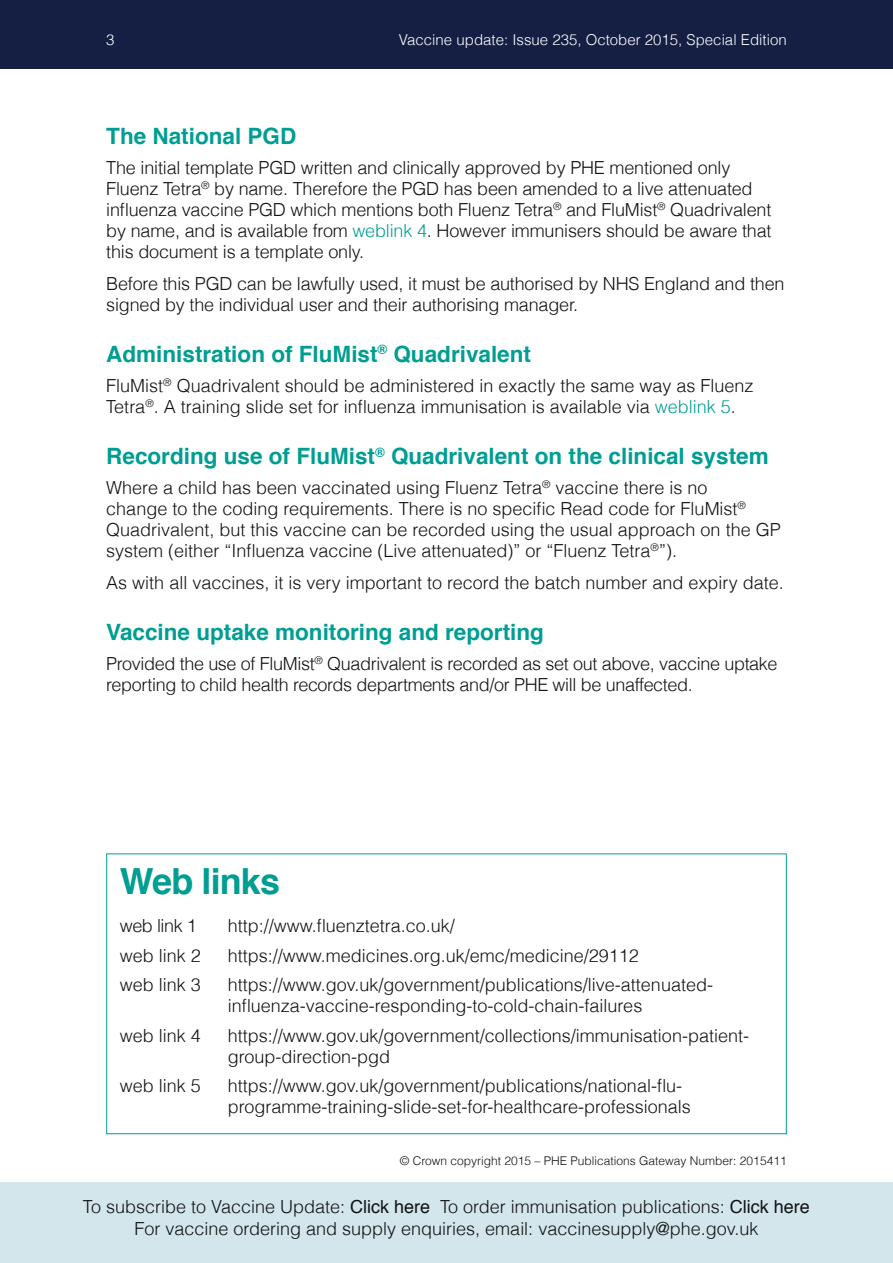
<style>
.page{position:relative;width:893px;height:1263px;background:#fff}
.page>*{position:absolute;margin:0;border:0;box-sizing:border-box;transform-origin:0 0}
.t1{font:700 36px "Helvetica";letter-spacing:-.025em;color:#009e92}
.t2{font:700 22.5px "Helvetica";color:#009e92}
.t3{font:300 18px/21px "Helvetica";color:#121212}
.t4{font:300 18px/21px "Helvetica";letter-spacing:-.02em;color:#121212}
.t5{font:300 15px "Helvetica";color:#fff}
.t6{font:300 12px "Helvetica";color:#121212}
.s1{color:#009e92}
.s2{font-weight:400}
</style>
<div class="page">
<div style="left:0;top:0;width:893px;height:68px;background:#151f43"></div>
<div style="left:0;top:1182px;width:893px;height:81px;background:#d2e6ec"></div>
<p class="t5" style="left:106px;top:27px;width:10px">3</p>
<p class="t5" style="left:399px;top:27px;width:389px">Vaccine update: Issue 235, October 2015, Special Edition</p>
<p class="t2" style="left:106px;top:118px;width:192px">The National PGD</p>
<p class="t3" style="left:106px;top:157px;width:667px">The initial template PGD written and clinically approved by PHE mentioned only Fluenz Tetra<sup>®</sup> by name. Therefore the PGD has been amended to a live attenuated influenza vaccine PGD which mentions both Fluenz Tetra<sup>®</sup> and FluMist<sup>®</sup> Quadrivalent by name, and is available from <span class="s1">weblink 4</span>. However immunisers should be aware that this document is a template only.</p>
<p class="t3" style="left:106px;top:272px;width:680px">Before this PGD can be lawfully used, it must be authorised by NHS England and then signed by the individual user and their authorising manager.</p>
<p class="t2" style="left:106px;top:336px;width:426px">Administration of FluMist<sup>®</sup> Quadrivalent</p>
<p class="t3" style="left:106px;top:374px;width:649px">FluMist<sup>®</sup> Quadrivalent should be administered in exactly the same way as Fluenz<br>Tetra<sup>®</sup>. A training slide set for influenza immunisation is available via <span class="s1">weblink 5</span>.</p>
<p class="t2" style="left:106px;top:438px;width:664px">Recording use of FluMist<sup>®</sup> Quadrivalent on the clinical system</p>
<p class="t3" style="left:106px;top:476px;width:676px">Where a child has been vaccinated using Fluenz Tetra<sup>®</sup> vaccine there is no<br>change to the coding requirements. There is no specific Read code for FluMist<sup>® </sup>Quadrivalent, but this vaccine can be recorded using the usual approach on the GP system (either “Influenza vaccine (Live attenuated)” or “Fluenz Tetra<sup>®</sup>”).</p>
<p class="t3" style="left:106px;top:571px;width:679px">As with all vaccines, it is very important to record the batch number and expiry date.</p>
<p class="t2" style="left:106px;top:613px;width:439px">Vaccine uptake monitoring and reporting</p>
<p class="t4" style="left:106px;top:652px;width:673px">Provided the use of FluMist<sup>®</sup> Quadrivalent is recorded as set out above, vaccine uptake reporting to child health records departments and/or PHE will be unaffected.</p>
<p class="t1" style="left:120px;top:852px;width:162px">Web links</p>
<p class="t3" style="left:120px;top:914px;width:78px">web link 1</p>
<p class="t3" style="left:228px;top:914px;width:229px">http://www.fluenztetra.co.uk/</p>
<p class="t3" style="left:120px;top:944px;width:83px">web link 2</p>
<p class="t3" style="left:228px;top:944px;width:413px">https://www.medicines.org.uk/emc/medicine/29112</p>
<p class="t3" style="left:120px;top:973px;width:83px">web link 3</p>
<p class="t3" style="left:228px;top:973px;width:487px">https://www.gov.uk/government/publications/live-attenuated&shy;influenza-vaccine-responding-to-cold-chain-failures</p>
<p class="t3" style="left:120px;top:1024px;width:83px">web link 4</p>
<p class="t3" style="left:228px;top:1024px;width:523px">https://www.gov.uk/government/collections/immunisation-patient&shy;group-direction-pgd</p>
<p class="t3" style="left:120px;top:1074px;width:83px">web link 5</p>
<p class="t3" style="left:228px;top:1074px;width:465px">https://www.gov.uk/government/publications/national-flu&shy;programme-training-slide-set-for-healthcare-professionals</p>
<p class="t6" style="left:400px;top:1151px;width:388px">© Crown copyright 2015 – PHE Publications Gateway Number: 2015411</p>
<p class="t3" style="left:83px;top:1194px;width:728px;line-height:22.5px;text-align:center">To subscribe to Vaccine Update: <span class="s2">Click here</span> To order immunisation publications: <span class="s2">Click here<br></span>For vaccine ordering and supply enquiries, email: vaccinesupply@phe.gov.uk</p>
</div>
